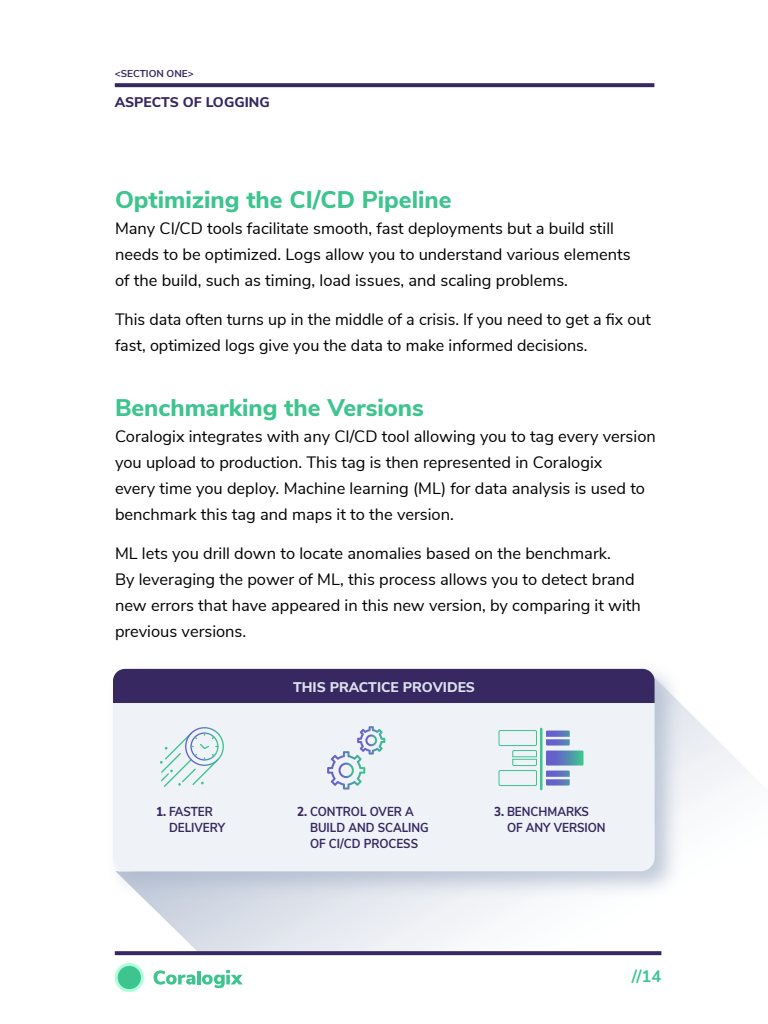
<style>
.page{position:relative;width:768px;height:1024px;background:#fff}
.page>*{position:absolute;margin:0;border:0;box-sizing:border-box;transform-origin:0 0}
.t1{font:800 24px "Nunito Sans";color:#3dc48f}
.t2{font:700 16.6px "Nunito Sans";color:#3dc48f}
.t3{font:16.5px/26px "Nunito Sans";color:#000}
.t4{font:800 14px "Nunito Sans";color:#dce2ed}
.t5{font:800 14px "Nunito Sans";color:#372861}
.t6{font:700 13px/16px "Nunito Sans";color:#372861;scale:.9 1}
.t7{font:700 10px "Nunito Sans";color:#372861}
.s1{font-weight:800}
</style>
<div class="page">
<svg style="left:144px;top:705px;width:605px;height:247px"></svg>
<div style="left:107px;top:662px;width:575px;height:237px;background:#aebace;opacity:.75"></div>
<div style="left:113px;top:668px;width:542px;height:203px;background:#eff2f7;border-radius:14px"></div>
<div style="left:113px;top:669px;width:542px;height:34px;background:#372861"></div>
<svg style="left:160px;top:727px;width:64px;height:60px"></svg>
<svg style="left:327px;top:726px;width:58px;height:64px"></svg>
<svg style="left:498px;top:730px;width:39px;height:56px"></svg>
<svg style="left:546px;top:731px;width:38px;height:55px"></svg>
<hr style="left:540px;top:728px;width:2px;height:62px;background:#3dc48f">
<svg style="left:115px;top:951px;width:546px;height:4px;fill:#372861"></svg>
<svg style="left:115px;top:83px;width:539px;height:4px;fill:#372861"></svg>
<svg style="left:154px;top:970px;width:41px;height:15px"></svg>
<hr style="left:197px;top:971px;width:4px;height:13px;background:#3dc48f">
<svg style="left:202px;top:970px;width:41px;height:18px"></svg>
<svg style="left:115px;top:963px;width:29px;height:29px"></svg>
<p class="t7" style="left:115px;top:66px;width:80px">&lt;SECTION ONE&gt;</p>
<p class="t5" style="left:115px;top:92px;width:156px">ASPECTS OF LOGGING</p>
<h1 class="t1" style="left:115px;top:182px;width:338px">Optimizing the CI/CD Pipeline</h1>
<p class="t3" style="left:115px;top:215px;width:517px">Many CI/CD tools facilitate smooth, fast deployments but a build still needs to be optimized. Logs allow you to understand various elements of the build, such as timing, load issues, and scaling problems.</p>
<p class="t3" style="left:115px;top:306px;width:537px">This data often turns up in the middle of a crisis. If you need to get a fix out fast, optimized logs give you the data to make informed decisions.</p>
<h1 class="t1" style="left:115px;top:390px;width:310px">Benchmarking the Versions</h1>
<p class="t3" style="left:115px;top:423px;width:542px">Coralogix integrates with any CI/CD tool allowing you to tag every version you upload to production. This tag is then represented in Coralogix<br>every time you deploy. Machine learning (ML) for data analysis is used to benchmark this tag and maps it to the version.</p>
<p class="t3" style="left:115px;top:540px;width:527px">ML lets you drill down to locate anomalies based on the benchmark.<br>By leveraging the power of ML, this process allows you to detect brand new errors that have appeared in this new version, by comparing it with previous versions.</p>
<p class="t4" style="left:293px;top:677px;width:183px">THIS PRACTICE PROVIDES</p>
<p class="t6" style="left:169px;top:803px;width:64px;text-indent:-13px"><span class="s1">1.</span> FASTER<br>DELIVERY</p>
<p class="t6" style="left:297px;top:803px;width:131px"><span class="s1">2.</span> CONTROL OVER A</p>
<p class="t6" style="left:494px;top:803px;width:107px"><span class="s1">3.</span> BENCHMARKS</p>
<p class="t6" style="left:310px;top:819px;width:133px">BUILD AND SCALING<br>OF CI/CD PROCESS</p>
<p class="t6" style="left:507px;top:819px;width:111px">OF ANY VERSION</p>
<p class="t2" style="left:632px;top:964px;width:31px">//14</p>
</div>
